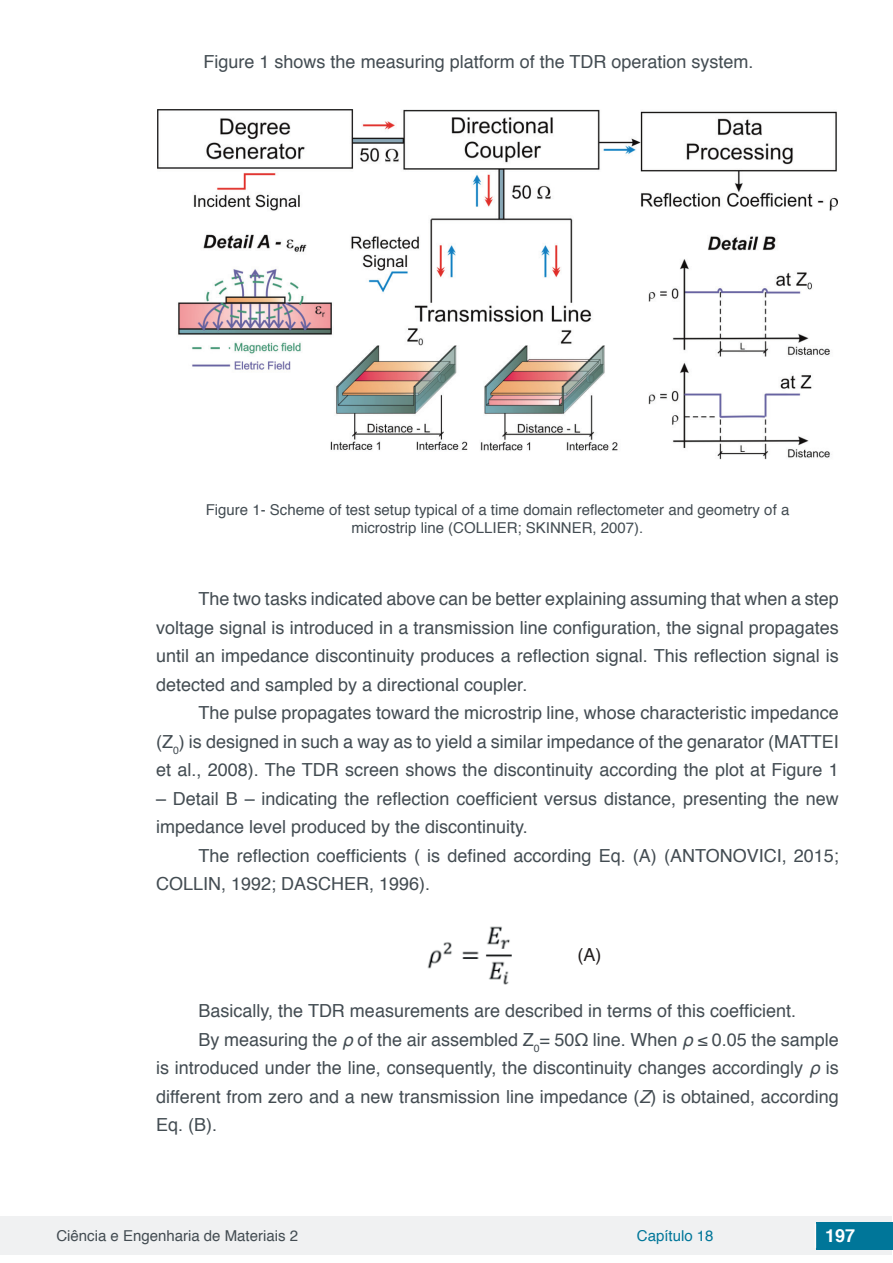
<style>
.page{position:relative;width:893px;height:1263px;background:#fff}
.page>*{position:absolute;margin:0;border:0;box-sizing:border-box;transform-origin:0 0}
.t1{font:18px/28.5px "Helvetica";color:#434c52;text-align:justify}
.t2{font:700 18px "Helvetica";color:#fff}
.t3{font:18px "Helvetica";color:#231f20}
.t4{font:15px/18px "Helvetica";color:#434c52;text-align:center}
.t5{font:15px "Helvetica";color:#007699}
.s1{font-style:italic}
</style>
<div class="page">
<div style="left:1px;top:1216px;width:891px;height:38px;background:#f0f1f2"></div>
<div style="left:816px;top:1222px;width:77px;height:27px;background:#007699"></div>
<svg style="left:815px;top:1224px;width:1px;height:24px"></svg>
<img style="left:157px;top:109px;width:681px;height:351px">
<img style="left:427px;top:926px;width:85px;height:59px">
<p class="t1" style="left:204px;top:47px;width:551px">Figure 1 shows the measuring platform of the TDR operation system.</p>
<p class="t4" style="left:206px;top:501px;width:585px">F igure 1- Sche me of test setup typical of a time domain reflectometer and geometry of a microstrip line (COLLIER; SKINNER, 2007).</p>
<p class="t1" style="left:156px;top:585px;width:684px;text-indent:43px">The two tasks indicated above can be better explaining assuming that when a step voltage signal is introduced in a transmission line configuration, the signal propagates until an impedance discontinuity produces a reflection signal. This reflection signal is detected and sampled by a directional coupler.</p>
<p class="t1" style="left:156px;top:699px;width:684px;text-indent:43px">The pulse propagates toward the microstrip line, whose characteristic impedance (Z<sub>0</sub>) is designed in such a way as to yield a similar impedance of the genarator (MATTEI et al., 2008). The TDR screen shows the discontinuity according the plot at Figure 1</p>
<p class="t1" style="left:156px;top:784px;width:684px">– Detail B – indicating the reflection coefficient versus distance, presenting the new impedance level produced by the discontinuity.</p>
<p class="t1" style="left:156px;top:841px;width:684px;text-indent:43px">The reflection coefficients ( is defined according Eq. (A) (ANTONOVICI, 2015;<br>COLLIN, 1992; DASCHER, 1996).</p>
<p class="t3" style="left:577px;top:940px;width:25px">(A)</p>
<p class="t1" style="left:199px;top:997px;width:599px">Basically, the TDR measurements are described in terms of this coefficient.</p>
<p class="t1" style="left:199px;top:1025px;width:642px">By measuring the <span class="s1">ρ</span> of the air assembled Z<sub>0</sub>= 50Ω line. When <span class="s1">ρ</span> ≤ 0.05 the sample</p>
<p class="t1" style="left:156px;top:1054px;width:684px">is introduced under the line, consequently, the discontinuity changes accordingly <span class="s1">ρ</span> is</p>
<p class="t1" style="left:156px;top:1082px;width:684px">different from zero and a new transmission line impedance (<span class="s1">Z</span>) is obtained, according</p>
<p class="t1" style="left:156px;top:1111px;width:63px">Eq. (B).</p>
<p class="t4" style="left:56px;top:1227px;width:243px">Ciência e Engenharia de Materiais 2</p>
<p class="t5" style="left:637px;top:1224px;width:78px">Capítulo 18</p>
<p class="t2" style="left:825px;top:1221px;width:32px">197</p>
</div>
